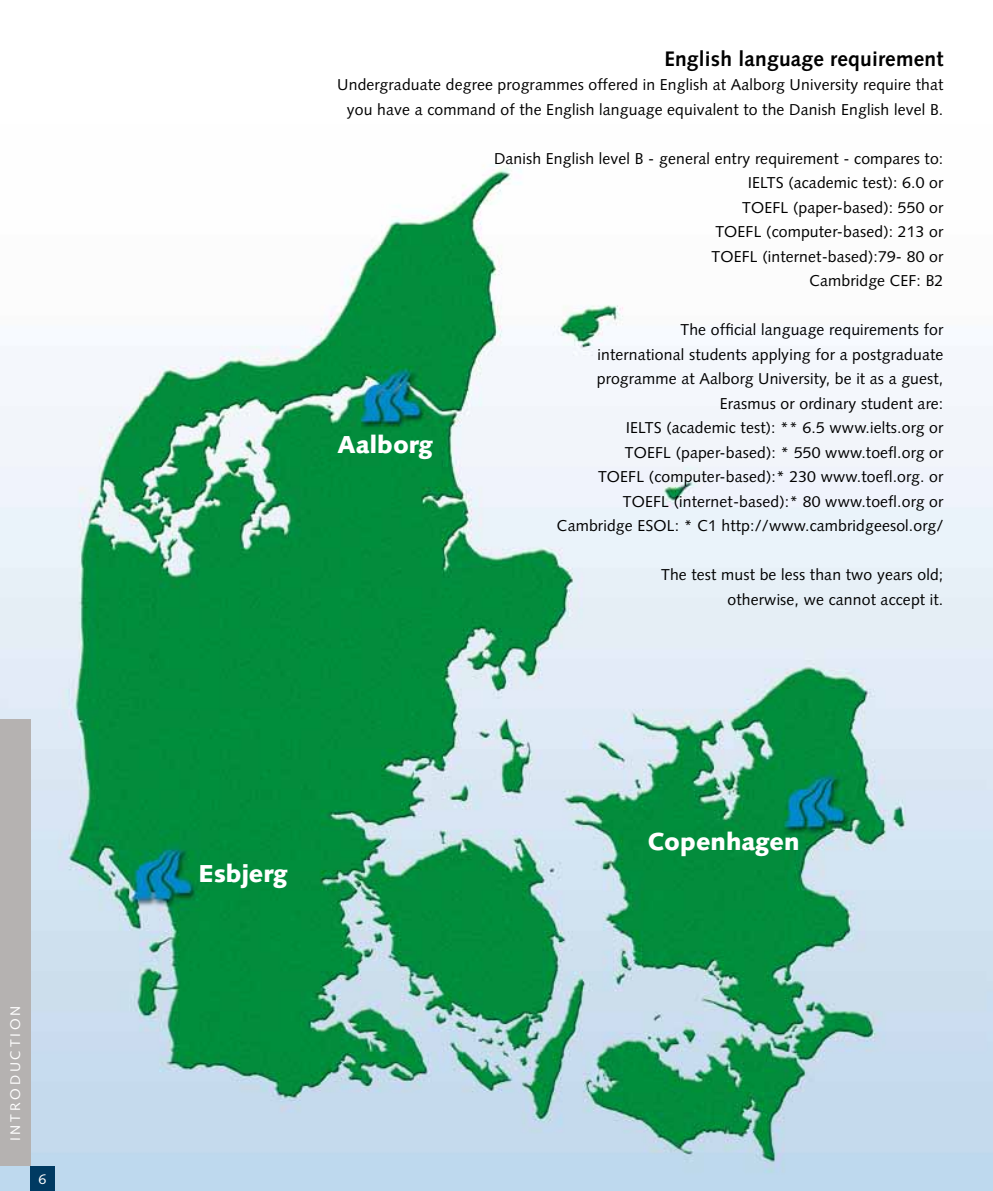
<style>
.page{position:relative;width:993px;height:1191px;background:#fff}
.page>*{position:absolute;margin:0;border:0;box-sizing:border-box;transform-origin:0 0}
.t1{font:900 24.5px "Syntax LT";color:#fff}
.t2{font:700 21px "Syntax LT";letter-spacing:.01em;color:#000}
.t3{font:15.75px/24.5px "Syntax LT";letter-spacing:.01em;color:#000;text-align:right}
.t4{font:14px "Syntax LT";color:#fff}
</style>
<div class="page">
<img style="left:0;top:165px;width:992px;height:1026px">
<div style="left:30px;top:1166px;width:25px;height:25px;background:#003a62"></div>
<div style="left:0;top:719px;width:30px;height:447px;background:#b5b2b1"></div>
<p class="t4" style="left:7px;top:1141px;width:135px;rotate:-90deg">Introduction</p>
<p class="t4" style="left:39px;top:1170px;width:9px">6</p>
<h2 class="t2" style="left:664px;top:46px;width:280px">English language requirement</h2>
<p class="t3" style="left:337px;top:72px;width:607px;text-align:center">Undergraduate degree programmes offered in English at Aalborg University require that you have a command of the English language equivalent to the Danish English level B.</p>
<p class="t3" style="left:494px;top:146px;width:450px">Danish English level B - general entry requirement - compares to:<br>IELTS (academic test): 6.0 or<br>TOEFL (paper-based): 550 or<br>TOEFL (computer-based): 213 or<br>TOEFL (internet-based):79- 80 or<br>Cambridge CEF: B2</p>
<p class="t3" style="left:557px;top:317px;width:388px">The official language requirements for<br>international students applying for a postgraduate programme at Aalborg University, be it as a guest, Erasmus or ordinary student are:<br>IELTS (academic test): ** 6.5 www. ielts.org or<br>TOEFL (paper-based): * 550 www. toefl. org or<br>TOEFL (computer-based):* 230 www.toefl.org. or TOEFL (internet-based):* 80 www.toefl. org or Cambridge ESOL: * C1 http://www. cambridgeesol. org/</p>
<p class="t3" style="left:661px;top:562px;width:284px">The test must be less than two years old; otherwise, we cannot accept it.</p>
<h1 class="t1" style="left:337px;top:429px;width:97px">Aalborg</h1>
<h1 class="t1" style="left:198px;top:858px;width:90px">Esbjerg</h1>
<h1 class="t1" style="left:647px;top:826px;width:153px">Copenhagen</h1>
</div>
